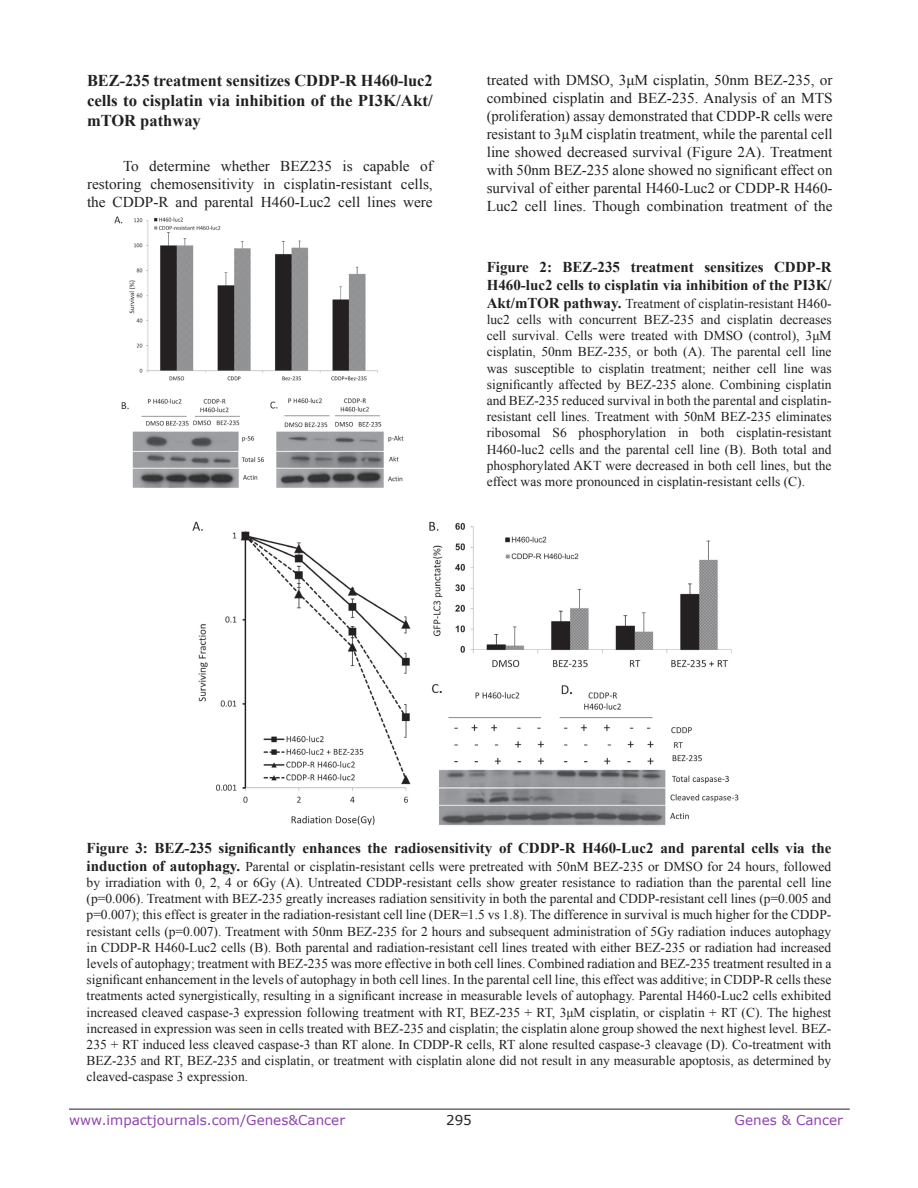
<style>
.page{position:relative;width:918px;height:1188px;background:#fff}
.page>*{position:absolute;margin:0;border:0;box-sizing:border-box;transform-origin:0 0}
.SubHeading{font:700 16.5px/19.8px "Times New Roman";color:#221f22;text-align:justify}
.BodyText{font:15px/18px "Times New Roman";color:#221f22;text-align:justify}
.FigureText{font:700 15px/18px "Times New Roman";color:#221f22}
.FigureText-2{font:13.5px/16.2px "Times New Roman";color:#221f22;text-align:justify}
.t1{font:13.5px "Verdana";color:#8e44ad}
.t2{font:13.5px "Verdana";color:#221f22}
.s1{font-weight:700;font-size:15px}
</style>
<div class="page">
<hr style="left:69px;top:1109px;width:781px;height:1px;background:#231f20">
<img style="left:192px;top:521px;width:547px;height:305px">
<img style="left:114px;top:216px;width:290px;height:272px">
<p class="SubHeading" style="left:87px;top:70px;width:347px">BEZ-235 treatment sensitizes CDDP-R H460-luc2 cells to cisplatin via inhibition of the PI3K/Akt/ mTOR pathway</p>
<p class="BodyText" style="left:87px;top:157px;width:347px;text-indent:36px">To determine whether BEZ235 is capable of restoring chemosensitivity in cisplatin-resistant cells, the CDDP-R and parental H460-Luc2 cell lines were</p>
<p class="BodyText" style="left:487px;top:71px;width:347px">treated with DMSO, 3μM cisplatin, 50nm BEZ-235, or combined cisplatin and BEZ-235. Analysis of an MTS (proliferation) assay demonstrated that CDDP-R cells were resistant to 3µM cisplatin treatment, while the parental cell line showed decreased survival (Figure 2A). Treatment with 50nm BEZ-235 alone showed no significant effect on survival of either parental H460-Luc2 or CDDP-R H460- Luc2 cell lines. Though combination treatment of the</p>
<p class="FigureText" style="left:487px;top:257px;width:346px">Figure 2: BEZ-235 treatment sensitizes CDDP-R<br>H460-luc2 cells to cisplatin via inhibition of the PI3K/</p>
<p class="FigureText-2" style="left:487px;top:295px;width:346px"><span class="s1">Akt/mTOR pathway.</span> Treatment of cisplatin-resistant H460- luc2 cells with concurrent BEZ-235 and cisplatin decreases cell survival. Cells were treated with DMSO (control), 3μM cisplatin, 50nm BEZ-235, or both (A). The parental cell line was susceptible to cisplatin treatment; neither cell line was significantly affected by BEZ-235 alone. Combining cisplatin and BEZ-235 reduced survival in both the parental and cisplatin&shy;resistant cell lines. Treatment with 50nM BEZ-235 eliminates ribosomal S6 phosphorylation in both cisplatin-resistant H460-luc2 cells and the parental cell line (B). Both total and phosphorylated AKT were decreased in both cell lines, but the effect was more pronounced in cisplatin-resistant cells (C).</p>
<p class="FigureText" style="left:87px;top:838px;width:746px">Figure 3: BEZ-235 significantly enhances the radiosensitivity of CDDP-R H460-Luc2 and parental cells via the</p>
<p class="FigureText-2" style="left:87px;top:858px;width:746px"><span class="s1">induction of autophagy.</span> Parental or cisplatin-resistant cells were pretreated with 50nM BEZ-235 or DMSO for 24 hours, followed by irradiation with 0, 2, 4 or 6Gy (A). Untreated CDDP-resistant cells show greater resistance to radiation than the parental cell line (p=0.006). Treatment with BEZ-235 greatly increases radiation sensitivity in both the parental and CDDP-resistant cell lines (p=0.005 and p=0.007); this effect is greater in the radiation-resistant cell line (DER=1.5 vs 1.8). The difference in survival is much higher for the CDDP&shy;resistant cells (p=0.007). Treatment with 50nm BEZ-235 for 2 hours and subsequent administration of 5Gy radiation induces autophagy in CDDP-R H460-Luc2 cells (B). Both parental and radiation-resistant cell lines treated with either BEZ-235 or radiation had increased levels of autophagy; treatment with BEZ-235 was more effective in both cell lines. Combined radiation and BEZ-235 treatment resulted in a significant enhancement in the levels of autophagy in both cell lines. In the parental cell line, this effect was additive; in CDDP-R cells these treatments acted synergistically, resulting in a significant increase in measurable levels of autophagy. Parental H460-Luc2 cells exhibited increased cleaved caspase-3 expression following treatment with RT, BEZ-235 + RT, 3μM cisplatin, or cisplatin + RT (C). The highest increased in expression was seen in cells treated with BEZ-235 and cisplatin; the cisplatin alone group showed the next highest level. BEZ-235 + RT induced less cleaved caspase-3 than RT alone. In CDDP-R cells, RT alone resulted caspase-3 cleavage (D). Co-treatment with BEZ-235 and RT, BEZ-235 and cisplatin, or treatment with cisplatin alone did not result in any measurable apoptosis, as determined by cleaved-caspase 3 expression.</p>
<p class="t1" style="left:69px;top:1111px;width:278px">www.impactjournals.com/Genes&amp;Cancer</p>
<p class="t2" style="left:446px;top:1111px;width:27px">295</p>
<p class="t1" style="left:735px;top:1111px;width:110px">Genes &amp; Cancer</p>
</div>
